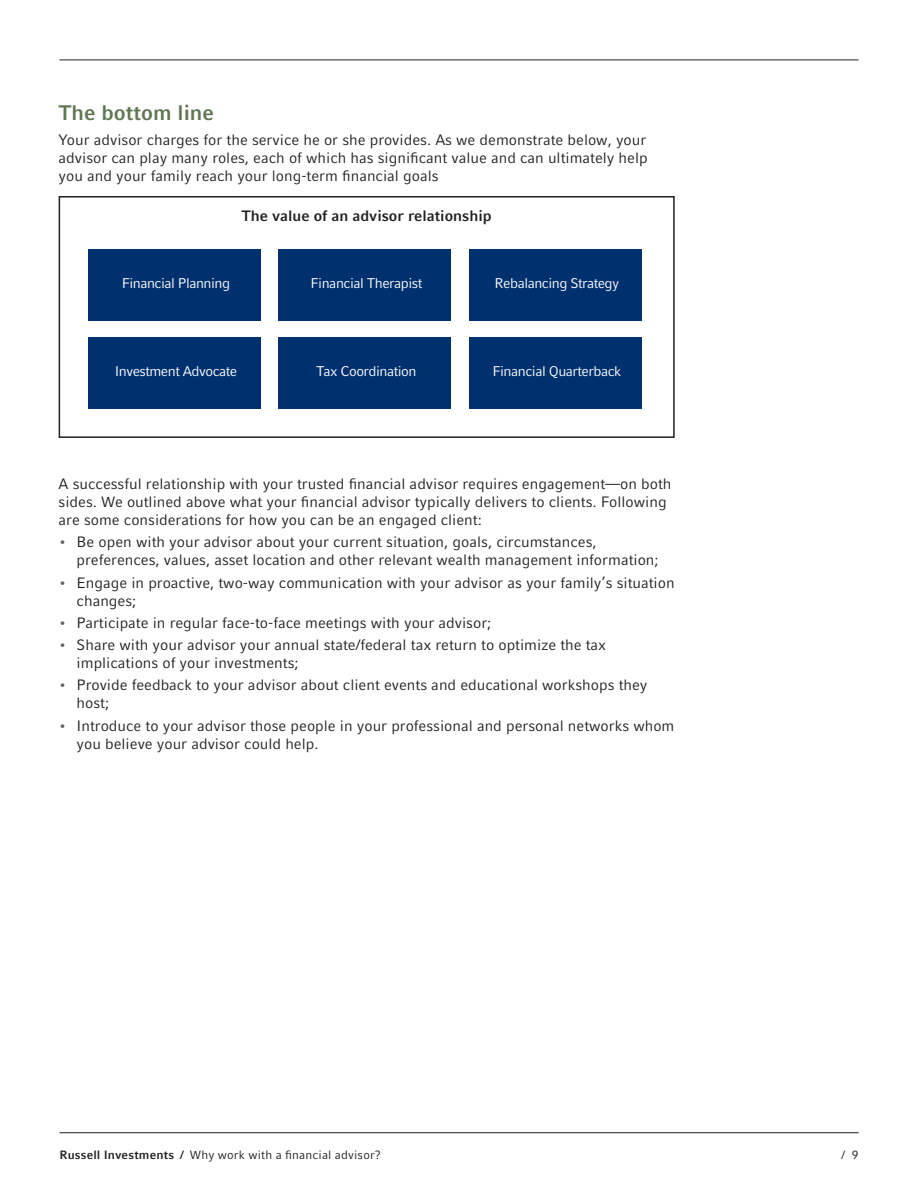
<style>
.page{position:relative;width:918px;height:1188px;background:#fff}
.page>*{position:absolute;margin:0;border:0;box-sizing:border-box;transform-origin:0 0}
.txt_h1{font:700 21px "Compatil Fact LT Pro";color:#5f7653}
.txt_body{font:15px/18px "Compatil Fact LT Pro";color:#231f20}
.tbl_title_override{font:700 15px "Compatil Fact LT Pro";color:#231f20}
.t1{font:14.1px "Compatil Fact LT Pro";letter-spacing:-.035em;color:#fff}
.t2{font:12px "Compatil Fact LT Pro";letter-spacing:.015em;color:#231f20}
.s1{color:#5f5f62}
.s2{font-weight:700}
</style>
<div class="page">
<div style="left:88px;top:249px;width:172px;height:72px;background:#00306d"></div>
<div style="left:279px;top:249px;width:172px;height:72px;background:#00306d"></div>
<div style="left:469px;top:249px;width:172px;height:72px;background:#00306d"></div>
<div style="left:88px;top:337px;width:172px;height:72px;background:#00306d"></div>
<div style="left:279px;top:337px;width:172px;height:72px;background:#00306d"></div>
<div style="left:469px;top:337px;width:172px;height:72px;background:#00306d"></div>
<div style="left:59px;top:196px;width:616px;height:242px;border:2px solid #231f20"></div>
<hr style="left:60px;top:1132px;width:799px;height:1px;background:#231f20">
<hr style="left:60px;top:60px;width:798px;height:1px;background:#231f20">
<p class="txt_h1" style="left:59px;top:100px;width:157px">The bottom line</p>
<p class="txt_body" style="left:59px;top:131px;width:591px;text-align:justify">Your advisor charges for the service he or she provides. As we demonstrate below, your advisor can play many roles, each of which has significant value and can ultimately help you and your family reach your long-term financial goals</p>
<p class="tbl_title_override" style="left:242px;top:207px;width:252px">The value of an advisor relationship</p>
<p class="t1" style="left:122px;top:275px;width:110px">Financial Planning</p>
<p class="t1" style="left:311px;top:275px;width:113px">Financial Therapist</p>
<p class="t1" style="left:495px;top:275px;width:126px">Rebalancing Strategy</p>
<p class="t1" style="left:115px;top:363px;width:124px">Investment Advocate</p>
<p class="t1" style="left:316px;top:363px;width:102px">Tax Coordination</p>
<p class="t1" style="left:492px;top:363px;width:130px">Financial Quarterback</p>
<p class="txt_body" style="left:59px;top:475px;width:614px">A successful relationship with your trusted financial advisor requires engagement—on both sides. We outlined above what your financial advisor typically delivers to clients. Following are some considerations for how you can be an engaged client:</p>
<p class="txt_body" style="left:77px;top:533px;width:584px;text-indent:-18px"><span class="s1">•</span> Be open with your advisor about your current situation, goals, circumstances, preferences, values, asset location and other relevant wealth management information;</p>
<p class="txt_body" style="left:77px;top:574px;width:600px;text-indent:-18px"><span class="s1">•</span> Engage in proactive, two-way communication with your advisor as your family’s situation changes;</p>
<p class="txt_body" style="left:59px;top:614px;width:434px"><span class="s1">•</span> Participate in regular face-to-face meetings with your advisor;</p>
<p class="txt_body" style="left:77px;top:636px;width:531px;text-indent:-18px"><span class="s1">•</span> Share with your advisor your annual state/federal tax return to optimize the tax implications of your investments;</p>
<p class="txt_body" style="left:77px;top:676px;width:572px;text-indent:-18px"><span class="s1">•</span> Provide feedback to your advisor about client events and educational workshops they host;</p>
<p class="txt_body" style="left:77px;top:717px;width:599px;text-indent:-18px"><span class="s1">•</span> Introduce to your advisor those people in your professional and personal networks whom you believe your advisor could help.</p>
<p class="t2" style="left:60px;top:1147px;width:323px"><span class="s2">Russell Investments /</span> Why work with a financial advisor?</p>
<p class="t2" style="left:841px;top:1147px;width:19px">/ 9</p>
</div>
